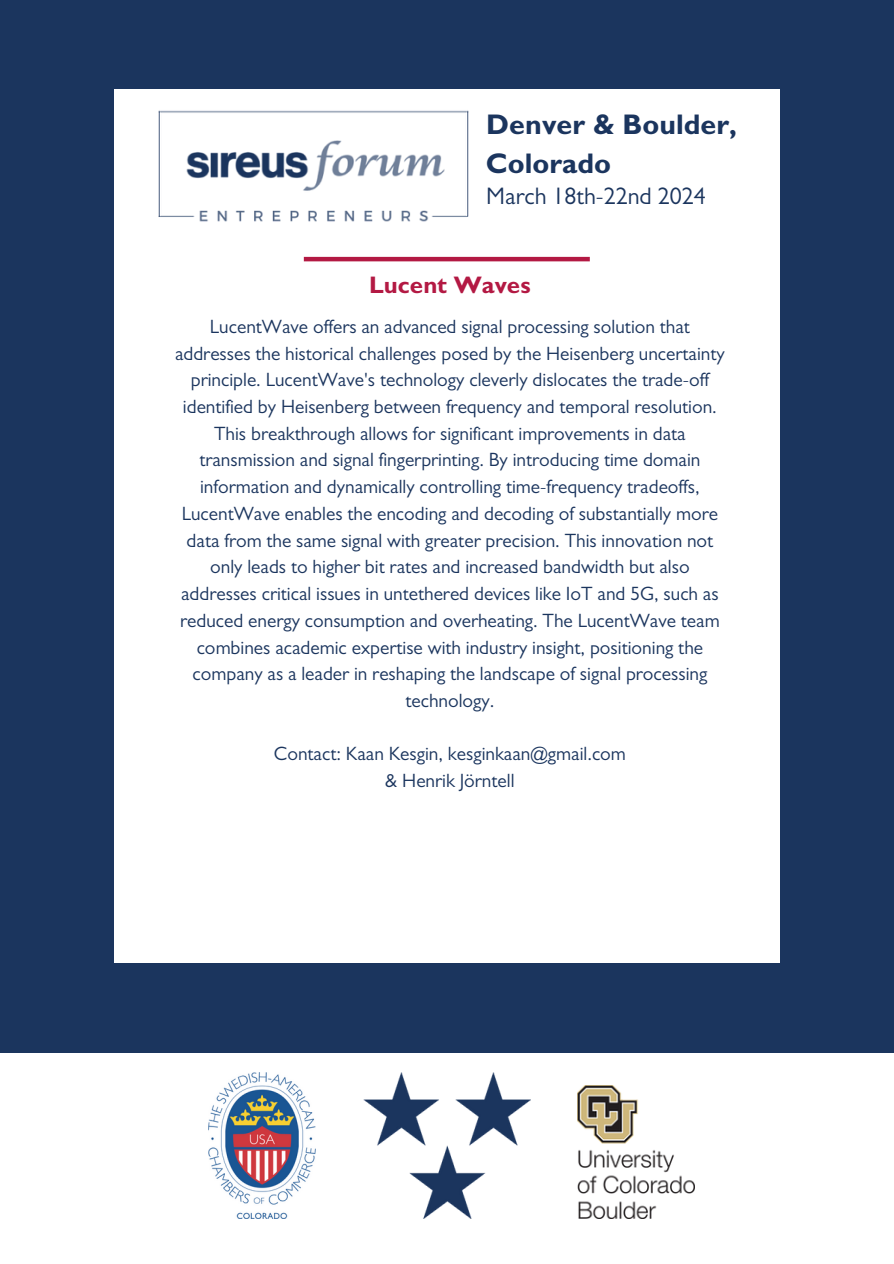
<style>
.page{position:relative;width:894px;height:1264px;background:#fff}
.page>*{position:absolute;margin:0;border:0;box-sizing:border-box;transform-origin:0 0}
.t1{font:700 28.5px/39.3px "Gill Sans";color:#1b355e}
.t2{font:24px "Gill Sans";color:#1b355e}
.t3{font:700 24px "Gill Sans";color:#b31943}
.t4{font:19.35px/26.7px "Gill Sans";color:#1b355e;text-align:center}
</style>
<div class="page">
<div style="left:0;top:0;width:893px;height:1263px;background:#1b355e"></div>
<div style="left:0;top:1053px;width:893px;height:210px;background:#fff"></div>
<div style="left:114px;top:89px;width:665px;height:873px;background:#fff"></div>
<img style="left:158px;top:110px;width:327px;height:152px">
<hr style="left:304px;top:257px;width:285px;height:4px;background:#b31943">
<img style="left:208px;top:1072px;width:107px;height:146px">
<img style="left:363px;top:1072px;width:167px;height:146px">
<img style="left:577px;top:1085px;width:117px;height:133px">
<h1 class="t1" style="left:486px;top:109px;width:252px">Denver &amp; Boulder,<br>Colorado</h1>
<p class="t2" style="left:486px;top:188px;width:221px">March 18th-22nd 2024</p>
<p class="t3" style="left:369px;top:276px;width:163px">Lucent Waves</p>
<p class="t4" style="left:175px;top:316px;width:551px">LucentWave offers an advanced signal processing solution that addresses the historical challenges posed by the Heisenberg uncertainty principle. LucentWave's technology cleverly dislocates the trade-off identified by Heisenberg between frequency and temporal resolution.<br>This breakthrough allows for significant improvements in data transmission and signal fingerprinting. By introducing time domain information and dynamically controlling time-frequency tradeoffs, LucentWave enables the encoding and decoding of substantially more data from the same signal with greater precision. This innovation not only leads to higher bit rates and increased bandwidth but also addresses critical issues in untethered devices like IoT and 5G, such as reduced energy consumption and overheating. The LucentWave team combines academic expertise with industry insight, positioning the company as a leader in reshaping the landscape of signal processing technology.</p>
<p class="t4" style="left:274px;top:743px;width:353px">Contact: Kaan Kesgin, kesginkaan@gmail.com &amp; Henrik Jörntell</p>
</div>
